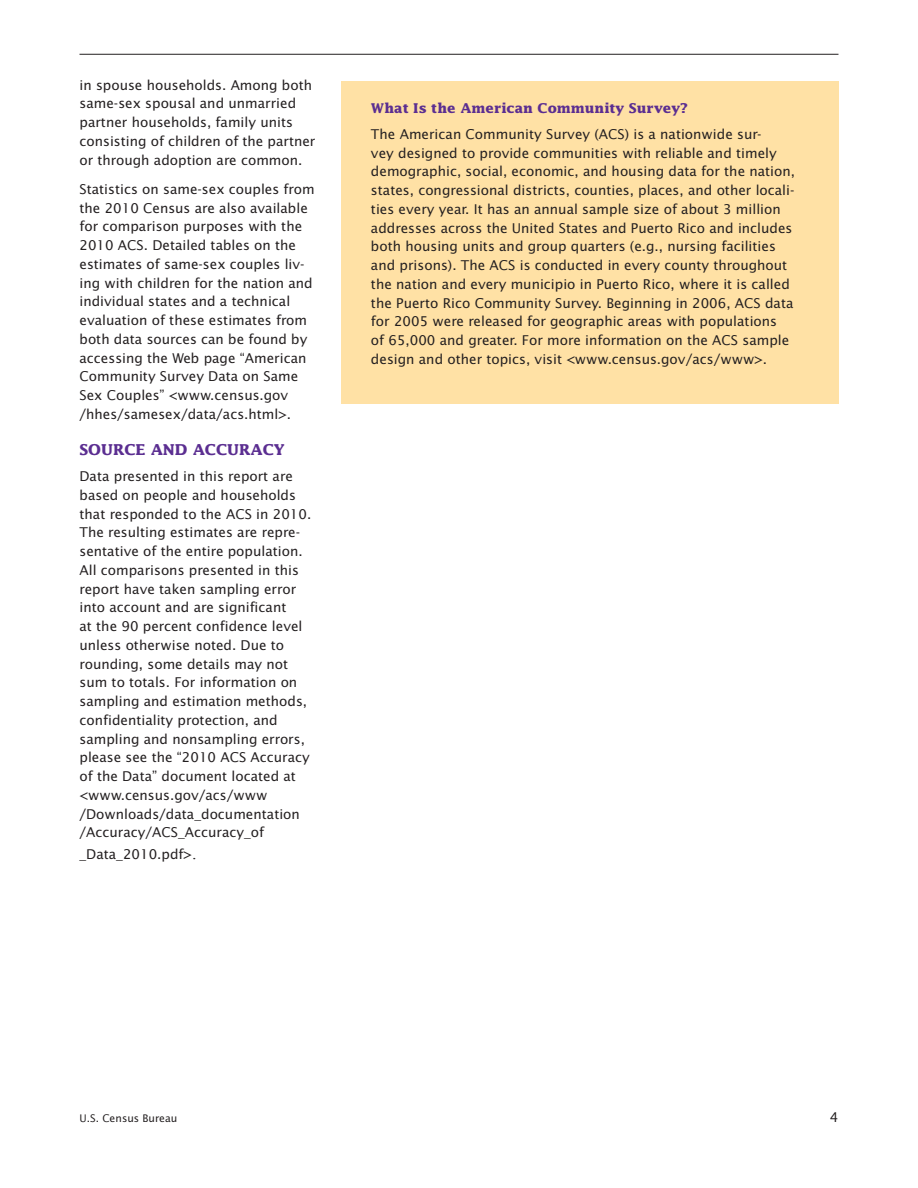
<style>
.page{position:relative;width:918px;height:1188px;background:#fff}
.page>*{position:absolute;margin:0;border:0;box-sizing:border-box;transform-origin:0 0}
.subhead1{font:700 15px "Lucida";color:#5b2e91}
.Body_text{font:13.5px/18.8px "Lucida Sans";color:#231f20}
.body_text{font:13.5px/18.8px "Lucida Sans";color:#231f20}
.subhead2{font:700 13.5px "Lucida";color:#5b2e91}
.t1{font:10.5px "Lucida Sans";color:#231f20}
.s1{font-family:"Times New Roman";font-size:18px}
</style>
<div class="page">
<hr style="left:80px;top:54px;width:758px;height:1px;background:#231f20">
<div style="left:341px;top:81px;width:497px;height:322px;background:#ffe1a5"></div>
<p class="Body_text" style="left:80px;top:76px;width:238px">in spouse households. Among both same-sex spousal and unmarried partner households, family units consisting of children of the partner or through adoption are common.</p>
<p class="Body_text" style="left:80px;top:180px;width:237px">Statistics on same-sex couples from the 2010 Census are also available for comparison purposes with the 2010 ACS. Detailed tables on the estimates of same-sex couples liv&shy;ing with children for the nation and individual states and a technical evaluation of these estimates from both data sources can be found by accessing the Web page “American Community Survey Data on Same Sex Couples” &lt;www.census.gov /hhes/samesex/data/acs.html&gt;.</p>
<p class="subhead1" style="left:80px;top:440px;width:207px">SOURCE AND ACCURACY</p>
<p class="body_text" style="left:80px;top:467px;width:233px">Data presented in this report are based on people and households that responded to the ACS in 2010.<br>The resulting estimates are repre&shy;sentative of the entire population.<br>All comparisons presented in this report have taken sampling error into account and are significant<br>at the 90 percent confidence level unless otherwise noted. Due to rounding, some details may not sum to totals. For information on sampling and estimation methods, confidentiality protection, and sampling and nonsampling errors, please see the “2010 ACS Accuracy of the Data” document located at &lt;www.census.gov/acs/www /Downloads/data_documentation /Accuracy/ACS_Accuracy_of</p>
<p class="body_text" style="left:80px;top:845px;width:119px">_Data_2010.pdf&gt;<span class="s1">.</span></p>
<p class="subhead2" style="left:371px;top:100px;width:319px">What Is the American Community Survey?</p>
<p class="Body_text" style="left:371px;top:125px;width:426px">The American Community Survey (ACS) is a nationwide sur-<br>vey designed to provide communities with reliable and timely demographic, social, economic, and housing data for the nation, states, congressional districts, counties, places, and other locali&shy;ties every year. It has an annual sample size of about 3 million addresses across the United States and Puerto Rico and includes both housing units and group quarters (e.g., nursing facilities and prisons). The ACS is conducted in every county throughout the nation and every municipio in Puerto Rico, where it is called the Puerto Rico Community Survey. Beginning in 2006, ACS data for 2005 were released for geographic areas with populations<br>of 65,000 and greater. For more information on the ACS sample design and other topics, visit &lt;www.census.gov/acs/www&gt;.</p>
<p class="t1" style="left:80px;top:1112px;width:99px">U.S. Census Bureau</p>
<p class="Body_text" style="left:830px;top:1108px;width:10px">4</p>
</div>
